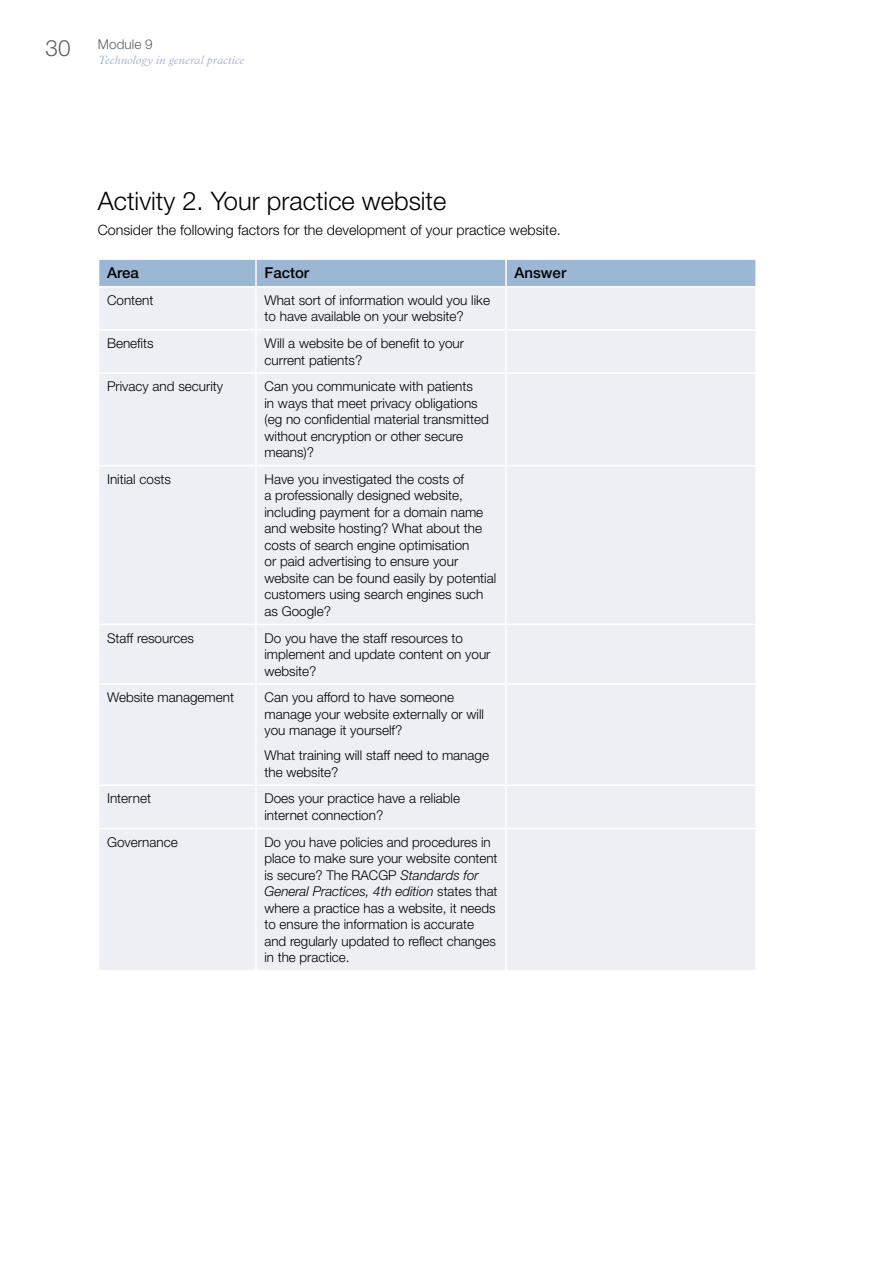
<style>
.page{position:relative;width:893px;height:1263px;background:#fff}
.page>*{position:absolute;margin:0;border:0;box-sizing:border-box;transform-origin:0 0}
.t1{font:300 25.5px "Helvetica Neue LT Std";color:#000}
.t2{font:500 15px "Helvetica Neue LT Std";color:#000}
.t3{font:300 14.25px "Helvetica Neue LT Std";color:#000}
.t4{font:300 13.5px/16.5px "Helvetica Neue LT Std";color:#000}
.t5{font:300 13.5px "Helvetica Neue LT Std";letter-spacing:.005em;color:#5f6062}
.t6{font:italic 300 12px "Plantin MT Std";letter-spacing:.01em;color:#9cb7d3}
.s1{font-size:22.5px}
.s2{font-style:italic}
</style>
<div class="page">
<div style="left:99px;top:288px;width:656px;height:682px;background:#ecf0f5"></div>
<hr style="left:255px;top:288px;width:2px;height:41px;background:#fff">
<hr style="left:505px;top:288px;width:2px;height:41px;background:#fff">
<hr style="left:98px;top:329px;width:158px;height:2px;background:#fff">
<hr style="left:256px;top:329px;width:250px;height:2px;background:#fff">
<hr style="left:255px;top:331px;width:2px;height:41px;background:#fff">
<hr style="left:506px;top:329px;width:251px;height:2px;background:#fff">
<hr style="left:505px;top:331px;width:2px;height:41px;background:#fff">
<hr style="left:98px;top:372px;width:158px;height:2px;background:#fff">
<hr style="left:256px;top:372px;width:250px;height:2px;background:#fff">
<hr style="left:255px;top:374px;width:2px;height:91px;background:#fff">
<hr style="left:506px;top:372px;width:251px;height:2px;background:#fff">
<hr style="left:505px;top:374px;width:2px;height:91px;background:#fff">
<hr style="left:98px;top:465px;width:158px;height:1px;background:#fff">
<hr style="left:256px;top:465px;width:250px;height:1px;background:#fff">
<hr style="left:255px;top:466px;width:2px;height:158px;background:#fff">
<hr style="left:506px;top:465px;width:251px;height:1px;background:#fff">
<hr style="left:505px;top:466px;width:2px;height:158px;background:#fff">
<hr style="left:98px;top:624px;width:158px;height:1px;background:#fff">
<hr style="left:256px;top:624px;width:250px;height:1px;background:#fff">
<hr style="left:255px;top:625px;width:2px;height:58px;background:#fff">
<hr style="left:506px;top:624px;width:251px;height:1px;background:#fff">
<hr style="left:505px;top:625px;width:2px;height:58px;background:#fff">
<hr style="left:98px;top:683px;width:158px;height:2px;background:#fff">
<hr style="left:256px;top:683px;width:250px;height:2px;background:#fff">
<hr style="left:255px;top:685px;width:2px;height:99px;background:#fff">
<hr style="left:506px;top:683px;width:251px;height:2px;background:#fff">
<hr style="left:505px;top:685px;width:2px;height:99px;background:#fff">
<hr style="left:98px;top:784px;width:158px;height:2px;background:#fff">
<hr style="left:256px;top:784px;width:250px;height:2px;background:#fff">
<hr style="left:255px;top:786px;width:2px;height:42px;background:#fff">
<hr style="left:506px;top:784px;width:251px;height:2px;background:#fff">
<hr style="left:505px;top:786px;width:2px;height:42px;background:#fff">
<hr style="left:98px;top:828px;width:158px;height:1px;background:#fff">
<hr style="left:256px;top:828px;width:250px;height:1px;background:#fff">
<hr style="left:255px;top:829px;width:2px;height:141px;background:#fff">
<hr style="left:506px;top:828px;width:251px;height:1px;background:#fff">
<hr style="left:505px;top:829px;width:2px;height:141px;background:#fff">
<div style="left:99px;top:259px;width:656px;height:27px;background:#9cb7d3"></div>
<hr style="left:256px;top:258px;width:250px;height:2px;background:#fff">
<hr style="left:255px;top:260px;width:2px;height:26px;background:#fff">
<hr style="left:506px;top:258px;width:251px;height:2px;background:#fff">
<hr style="left:505px;top:260px;width:2px;height:26px;background:#fff">
<p class="t5" style="left:46px;top:36px;width:108px"><span class="s1">30</span> Module 9</p>
<p class="t6" style="left:98px;top:53px;width:148px">Technology in general practice</p>
<h1 class="t1" style="left:98px;top:185px;width:350px">Activity 2. Your practice website</h1>
<p class="t3" style="left:98px;top:222px;width:464px">Consider the following factors for the development of your practice website.</p>
<p class="t2" style="left:107px;top:264px;width:33px">Area</p>
<p class="t2" style="left:264px;top:264px;width:46px">Factor</p>
<p class="t2" style="left:515px;top:264px;width:53px">Answer</p>
<p class="t4" style="left:107px;top:292px;width:48px">Content</p>
<p class="t4" style="left:264px;top:292px;width:227px">What sort of information would you like to have available on your website?</p>
<p class="t4" style="left:107px;top:335px;width:48px">Benefits</p>
<p class="t4" style="left:264px;top:335px;width:201px">Will a website be of benefit to your current patients?</p>
<p class="t4" style="left:107px;top:378px;width:118px">Privacy and security</p>
<p class="t4" style="left:264px;top:378px;width:226px">Can you communicate with patients<br>in ways that meet privacy obligations (eg no confidential material transmitted without encryption or other secure means)?</p>
<p class="t4" style="left:107px;top:471px;width:65px">Initial costs</p>
<p class="t4" style="left:264px;top:471px;width:233px">Have you investigated the costs of<br>a professionally designed website, including payment for a domain name and website hosting? What about the costs of search engine optimisation<br>or paid advertising to ensure your website can be found easily by potential customers using search engines such as Google?</p>
<p class="t4" style="left:107px;top:629px;width:88px">Staff resources</p>
<p class="t4" style="left:264px;top:629px;width:228px">Do you have the staff resources to implement and update content on your website?</p>
<p class="t4" style="left:107px;top:689px;width:129px">Website management</p>
<p class="t4" style="left:264px;top:689px;width:221px">Can you afford to have someone manage your website externally or will you manage it yourself?</p>
<p class="t4" style="left:264px;top:747px;width:226px">What training will staff need to manage the website?</p>
<p class="t4" style="left:107px;top:790px;width:45px">Internet</p>
<p class="t4" style="left:264px;top:790px;width:197px">Does your practice have a reliable internet connection?</p>
<p class="t4" style="left:107px;top:833px;width:72px">Governance</p>
<p class="t4" style="left:264px;top:833px;width:235px">Do you have policies and procedures in place to make sure your website content is secure? The RACGP <span class="s2">Standards for General Practices, 4th edition</span> states that where a practice has a website, it needs to ensure the information is accurate and regularly updated to reflect changes in the practice.</p>
</div>
